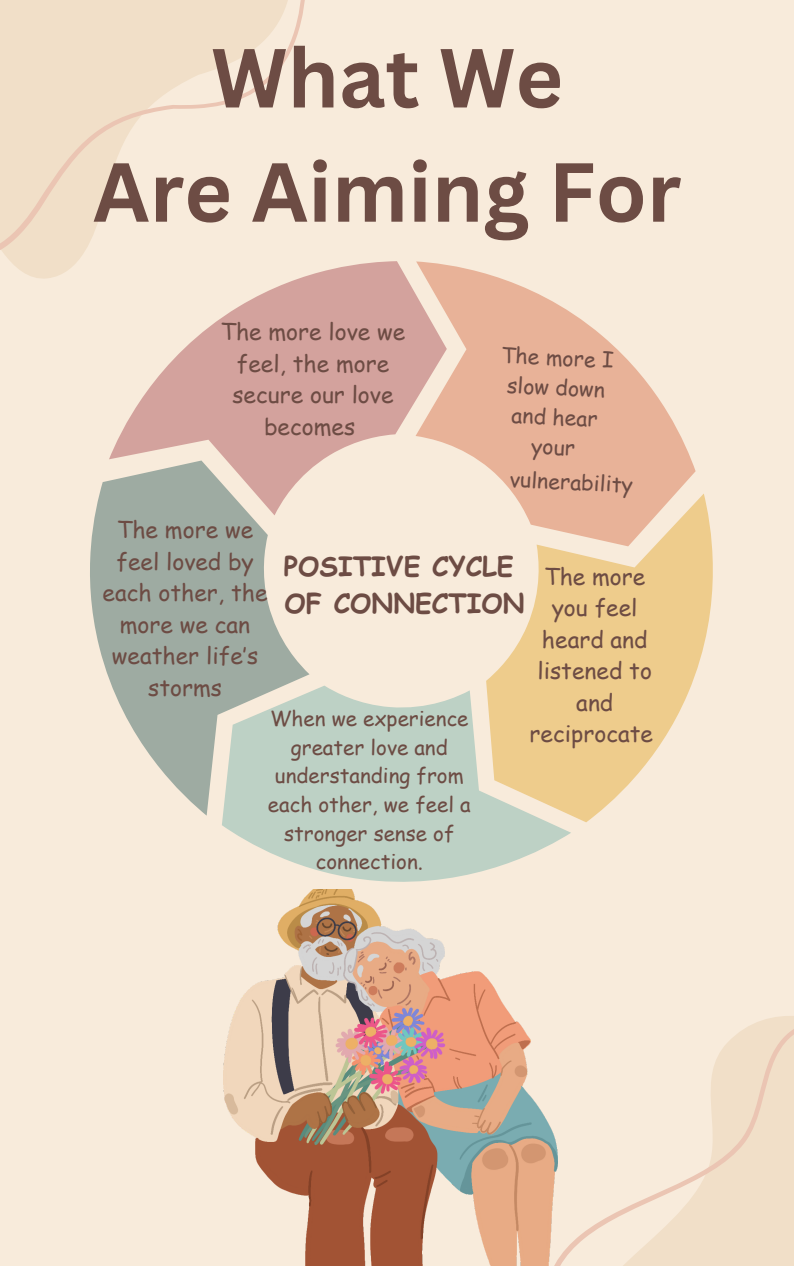
<style>
.page{position:relative;width:794px;height:1266px;background:#fff}
.page>*{position:absolute;margin:0;border:0;box-sizing:border-box;transform-origin:0 0}
.t1{font:700 81.75px "Canva Sans";color:#6d4c44}
.t2{font:700 26.7px "Comic Sans MS";color:#6d4c44}
.t3{font:22.88px/31.5px "Comic Sans MS";color:#6d4c44;text-align:center}
.t4{font:21.38px/29.8px "Comic Sans MS";color:#6d4c44;text-align:center}
.t5{font:20.62px/28.7px "Comic Sans MS";color:#6d4c44;text-align:center}
</style>
<div class="page">
<div style="left:0;top:0;width:793px;height:1266px;background:#f8ebdb"></div>
<svg style="left:90px;top:480px;width:219px;height:335px;fill:#9eaba2"></svg>
<svg style="left:109px;top:261px;width:306px;height:254px;fill:#d3a29d"></svg>
<svg style="left:415px;top:261px;width:280px;height:232px;fill:#e8b298"></svg>
<svg style="left:486px;top:493px;width:227px;height:329px;fill:#eecc8c"></svg>
<svg style="left:222px;top:685px;width:349px;height:197px;fill:#bdd1c5"></svg>
<svg style="left:570px;top:1016px;width:223px;height:250px"></svg>
<svg style="left:0;top:0;width:389px;height:349px"></svg>
<img style="left:223px;top:889px;width:347px;height:377px">
<p class="t1" style="left:211px;top:20px;width:353px">What We</p>
<p class="t1" style="left:93px;top:134px;width:589px">Are Aiming For</p>
<p class="t3" style="left:220px;top:315px;width:186px">The more love we feel, the more secure our love becomes</p>
<p class="t4" style="left:502px;top:339px;width:114px;rotate:3deg">The more I slow down and hear your</p>
<p class="t4" style="left:510px;top:463px;width:124px;rotate:3deg">vulnerability</p>
<p class="t3" style="left:102px;top:513px;width:166px">The more we feel loved by each other, the more we can weather life’s storms</p>
<p class="t2" style="left:284px;top:546px;width:231px">POSITIVE CYCLE</p>
<p class="t2" style="left:284px;top:583px;width:241px">OF CONNECTION</p>
<p class="t3" style="left:529px;top:560px;width:125px">The more you feel heard and listened to and reciprocate</p>
<p class="t5" style="left:268px;top:703px;width:204px">When we experience greater love and understanding from each other, we feel a stronger sense of connection.</p>
</div>
